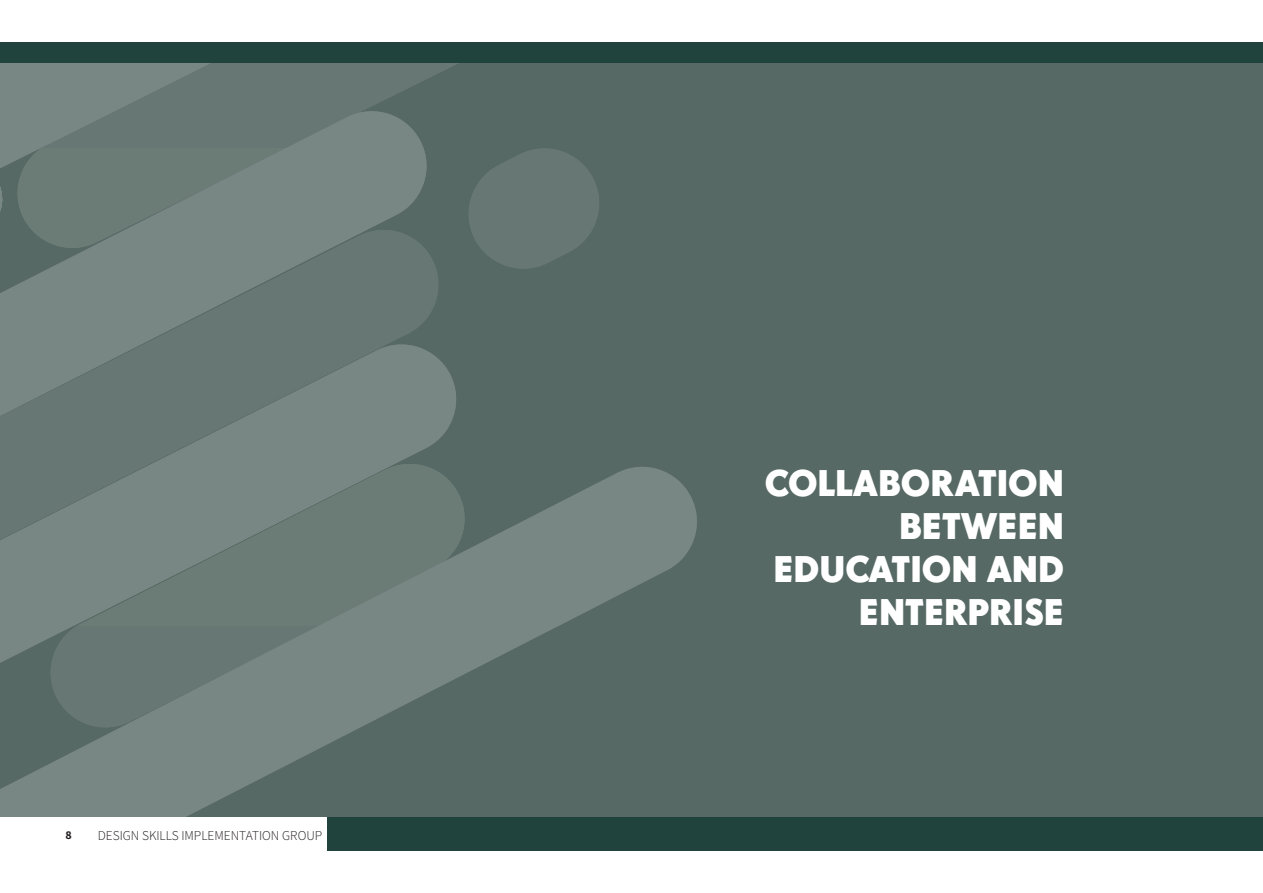
<style>
.page{position:relative;width:1263px;height:893px;background:#fff}
.page>*{position:absolute;margin:0;border:0;box-sizing:border-box;transform-origin:0 0}
.t1{font:700 36px/43.2px "Super Grotesk Pro";color:#fff;text-align:right}
.t2{font:300 13.5px "Source Sans Pro";color:#231f20}
.t3{font:700 12px "Source Sans Pro";color:#231f20}
</style>
<div class="page">
<div style="left:0;top:43px;width:1263px;height:807px;background:#576964"></div>
<svg style="left:0;top:467px;width:697px;height:350px"></svg>
<svg style="left:0;top:63px;width:599px;height:368px"></svg>
<svg style="left:0;top:222px;width:446px;height:404px;fill:#6b7b76"></svg>
<svg style="left:0;top:63px;width:426px;height:112px;fill:#6b7b76"></svg>
<div style="left:0;top:817px;width:1263px;height:33px;background:#fff"></div>
<div style="left:328px;top:817px;width:935px;height:33px;background:#20443d"></div>
<div style="left:0;top:43px;width:1263px;height:20px;background:#20443d"></div>
<p class="t3" style="left:66px;top:830px;width:8px">8</p>
<p class="t2" style="left:98px;top:828px;width:226px">DESIGN SKILLS IMPLEMENTATION GROUP</p>
<p class="t1" style="left:765px;top:461px;width:301px">COLLABORATION<br>BETWEEN<br>EDUCATION AND<br>ENTERPRISE</p>
</div>
